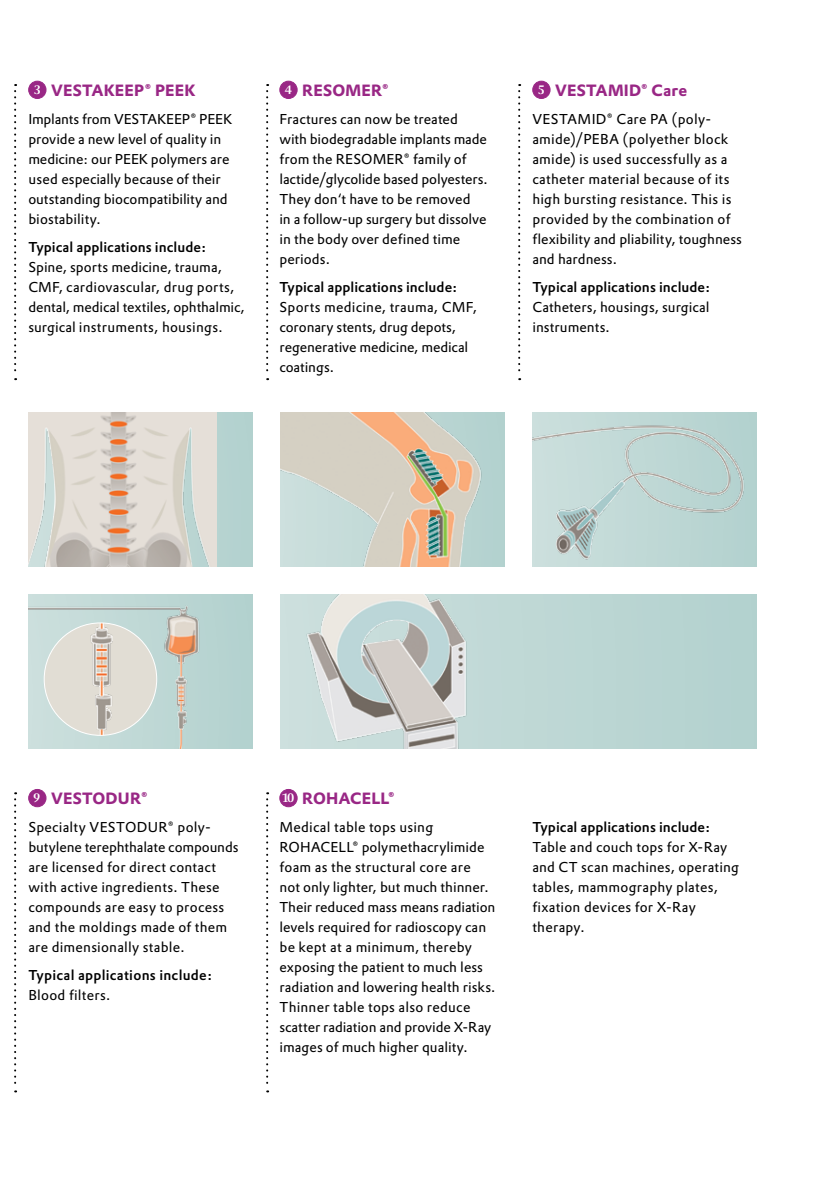
<style>
.page{position:relative;width:840px;height:1191px;background:#fff}
.page>*{position:absolute;margin:0;border:0;box-sizing:border-box;transform-origin:0 0}
.t1{font:700 16px "Evonik Prokyon";letter-spacing:.01em;color:#992785}
.t2{font:14px/20px "Evonik Prokyon";letter-spacing:.005em;color:#000}
.t3{font:500 14px "Evonik Prokyon";letter-spacing:.005em;color:#000}
.s1{font-family:"Evonik Antares";font-weight:500;font-size:12px;color:#fff}
</style>
<div class="page">
<svg style="left:14px;top:84px;width:2px;height:296px"></svg>
<svg style="left:266px;top:84px;width:2px;height:296px"></svg>
<svg style="left:518px;top:84px;width:2px;height:296px"></svg>
<svg style="left:14px;top:792px;width:2px;height:300px"></svg>
<svg style="left:266px;top:792px;width:2px;height:300px"></svg>
<div style="left:280px;top:789px;width:17px;height:17px;background:#992785;border-radius:50%"></div>
<div style="left:279px;top:789px;width:18px;height:18px;border:1px solid #992785;border-radius:50%"></div>
<div style="left:532px;top:81px;width:17px;height:17px;background:#992785;border-radius:50%"></div>
<div style="left:532px;top:81px;width:18px;height:18px;border:1px solid #992785;border-radius:50%"></div>
<div style="left:29px;top:789px;width:17px;height:17px;background:#992785;border-radius:50%"></div>
<div style="left:28px;top:789px;width:18px;height:18px;border:1px solid #992785;border-radius:50%"></div>
<div style="left:29px;top:81px;width:17px;height:17px;background:#992785;border-radius:50%"></div>
<div style="left:28px;top:81px;width:18px;height:18px;border:1px solid #992785;border-radius:50%"></div>
<div style="left:280px;top:81px;width:17px;height:17px;background:#992785;border-radius:50%"></div>
<div style="left:279px;top:81px;width:18px;height:18px;border:1px solid #992785;border-radius:50%"></div>
<div style="left:28px;top:412px;width:224px;height:154px;background:#b4d2d0"></div>
<img style="left:28px;top:412px;width:188px;height:154px">
<div style="left:532px;top:412px;width:224px;height:154px;background:#b3d2cf"></div>
<img style="left:532px;top:412px;width:212px;height:154px">
<div style="left:280px;top:412px;width:224px;height:154px;background:#b3d2cf"></div>
<img style="left:280px;top:412px;width:202px;height:154px">
<svg style="left:280px;top:594px;width:476px;height:154px;background:#bbd6d3"></svg>
<img style="left:302px;top:594px;width:168px;height:154px">
<div style="left:28px;top:594px;width:224px;height:154px;background:linear-gradient(to right,#ccdfdd,#b2d1ce)"></div>
<img style="left:28px;top:602px;width:199px;height:146px">
<img style="left:44px;top:623px;width:113px;height:112px;border-radius:56px">
<p class="t1" style="left:34px;top:77px;width:163px"><span class="s1">3</span> VESTAKEEP® PEEK</p>
<p class="t2" style="left:28px;top:108px;width:205px">Implants from VESTAKEEP® PEEK provide a new level of quality in medicine: our PEEK polymers are used especially because of their outstanding biocompatibility and biostability.</p>
<p class="t3" style="left:28px;top:236px;width:179px">Typical applications include:</p>
<p class="t2" style="left:28px;top:256px;width:218px">Spine, sports medicine, trauma, CMF, cardiovascular, drug ports, dental, medical textiles, ophthalmic, surgical instruments, housings.</p>
<p class="t1" style="left:285px;top:77px;width:105px"><span class="s1">4</span> RESOMER®</p>
<p class="t2" style="left:279px;top:108px;width:210px">Fractures can now be treated with biodegradable implants made from the RESOMER® family of lactide/glycolide based polyesters.<br>They don‘t have to be removed<br>in a follow-up surgery but dissolve in the body over defined time periods.</p>
<p class="t3" style="left:279px;top:276px;width:179px">Typical applications include:</p>
<p class="t2" style="left:279px;top:296px;width:199px">Sports medicine, trauma, CMF, coronary stents, drug depots, regenerative medicine, medical coatings.</p>
<p class="t1" style="left:537px;top:77px;width:151px"><span class="s1">5</span> VESTAMID® Care</p>
<p class="t2" style="left:532px;top:108px;width:211px">VESTAMID® Care PA (poly&shy;amide)/PEBA (polyether block amide) is used successfully as a catheter material because of its high bursting resistance. This is provided by the combination of flexibility and pliability, toughness and hardness.</p>
<p class="t3" style="left:532px;top:276px;width:179px">Typical applications include:</p>
<p class="t2" style="left:532px;top:296px;width:178px">Catheters, housings, surgical instruments.</p>
<p class="t1" style="left:33px;top:785px;width:116px"><span class="s1">9</span> VESTODUR®</p>
<p class="t2" style="left:28px;top:816px;width:211px">Specialty VESTODUR® poly&shy;butylene terephthalate compounds are licensed for direct contact with active ingredients. These compounds are easy to process and the moldings made of them are dimensionally stable.</p>
<p class="t3" style="left:28px;top:964px;width:185px">Typical applications include:</p>
<p class="t2" style="left:28px;top:984px;width:83px">Blood filters.</p>
<p class="t1" style="left:281px;top:785px;width:114px"><span class="s1">10</span> ROHACELL®</p>
<p class="t2" style="left:279px;top:816px;width:217px">Medical table tops using<br>ROHACELL® polymethacrylimide foam as the structural core are<br>not only lighter, but much thinner.<br>Their reduced mass means radiation levels required for radioscopy can be kept at a minimum, thereby exposing the patient to much less radiation and lowering health risks.<br>Thinner table tops also reduce scatter radiation and provide X-Ray images of much higher quality.</p>
<p class="t3" style="left:532px;top:816px;width:179px">Typical applications include:</p>
<p class="t2" style="left:532px;top:836px;width:208px">Table and couch tops for X-Ray and CT scan machines, operating tables, mammography plates, fixation devices for X-Ray therapy.</p>
</div>
